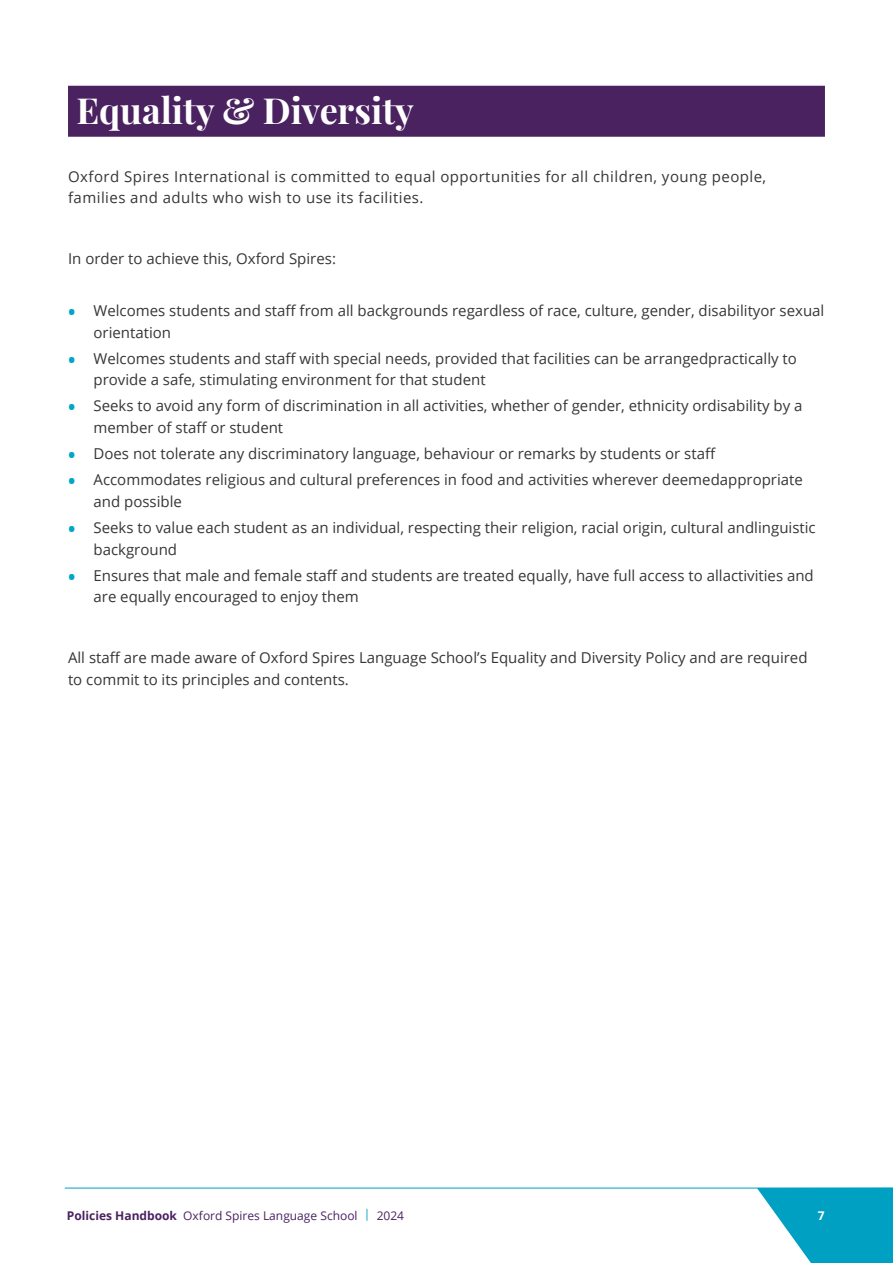
<style>
.page{position:relative;width:893px;height:1263px;background:#fff}
.page>*{position:absolute;margin:0;border:0;box-sizing:border-box;transform-origin:0 0}
.t1{font:700 36px "Playfair Display";color:#fff}
.t2{font:15px/21.8px "Open Sans";color:#373636}
.t3{font:15px/21.8px "Open Sans";letter-spacing:.03em;color:#373636}
.t4{font:12px "Open Sans";color:#4a2260}
.t5{font:700 12px "Open Sans";color:#fff}
.s1{font-weight:700;font-size:19.5px;color:#00a7c8}
.s2{font-weight:700}
.s3{color:#00a0c2}
</style>
<div class="page">
<div style="left:68px;top:86px;width:757px;height:51px;background:#4a2260"></div>
<hr style="left:65px;top:1188px;width:828px;height:1px;background:#00a0c2">
<svg style="left:757px;top:1188px;width:136px;height:75px"></svg>
<h1 class="t1" style="left:77px;top:82px;width:339px">Equality &amp; Diversity</h1>
<p class="t3" style="left:68px;top:165px;width:700px">Oxford Spires International is committed to equal opportunities for all children, young people, families and adults who wish to use its facilities.</p>
<p class="t2" style="left:68px;top:247px;width:269px">In order to achieve this, Oxford Spires:</p>
<p class="t2" style="left:94px;top:299px;width:732px;text-indent:-26px"><span class="s1">•</span> Welcomes students and staff from all backgrounds regardless of race, culture, gender, disabilityor sexual orientation</p>
<p class="t2" style="left:94px;top:347px;width:705px;text-indent:-26px"><span class="s1">•</span> Welcomes students and staff with special needs, provided that facilities can be arrangedpractically to provide a safe, stimulating environment for that student</p>
<p class="t2" style="left:94px;top:395px;width:710px;text-indent:-26px"><span class="s1">•</span> Seeks to avoid any form of discrimination in all activities, whether of gender, ethnicity ordisability by a member of staff or student</p>
<p class="t2" style="left:68px;top:442px;width:649px"><span class="s1">•</span> Does not tolerate any discriminatory language, behaviour or remarks by students or staff</p>
<p class="t2" style="left:94px;top:468px;width:711px;text-indent:-26px"><span class="s1">•</span> Accommodates religious and cultural preferences in food and activities wherever deemedappropriate and possible</p>
<p class="t2" style="left:94px;top:516px;width:724px;text-indent:-26px"><span class="s1">•</span> Seeks to value each student as an individual, respecting their religion, racial origin, cultural andlinguistic background</p>
<p class="t2" style="left:94px;top:564px;width:722px;text-indent:-26px"><span class="s1">•</span> Ensures that male and female staff and students are treated equally, have full access to allactivities and are equally encouraged to enjoy them</p>
<p class="t2" style="left:68px;top:646px;width:741px">All staff are made aware of Oxford Spires Language School’s Equality and Diversity Policy and are required to commit to its principles and contents.</p>
<p class="t4" style="left:67px;top:1207px;width:339px"><span class="s2">Policies Handbook</span> Oxford Spires Language School <span class="s3">|</span> 2024</p>
<p class="t5" style="left:818px;top:1207px;width:8px">7</p>
</div>
